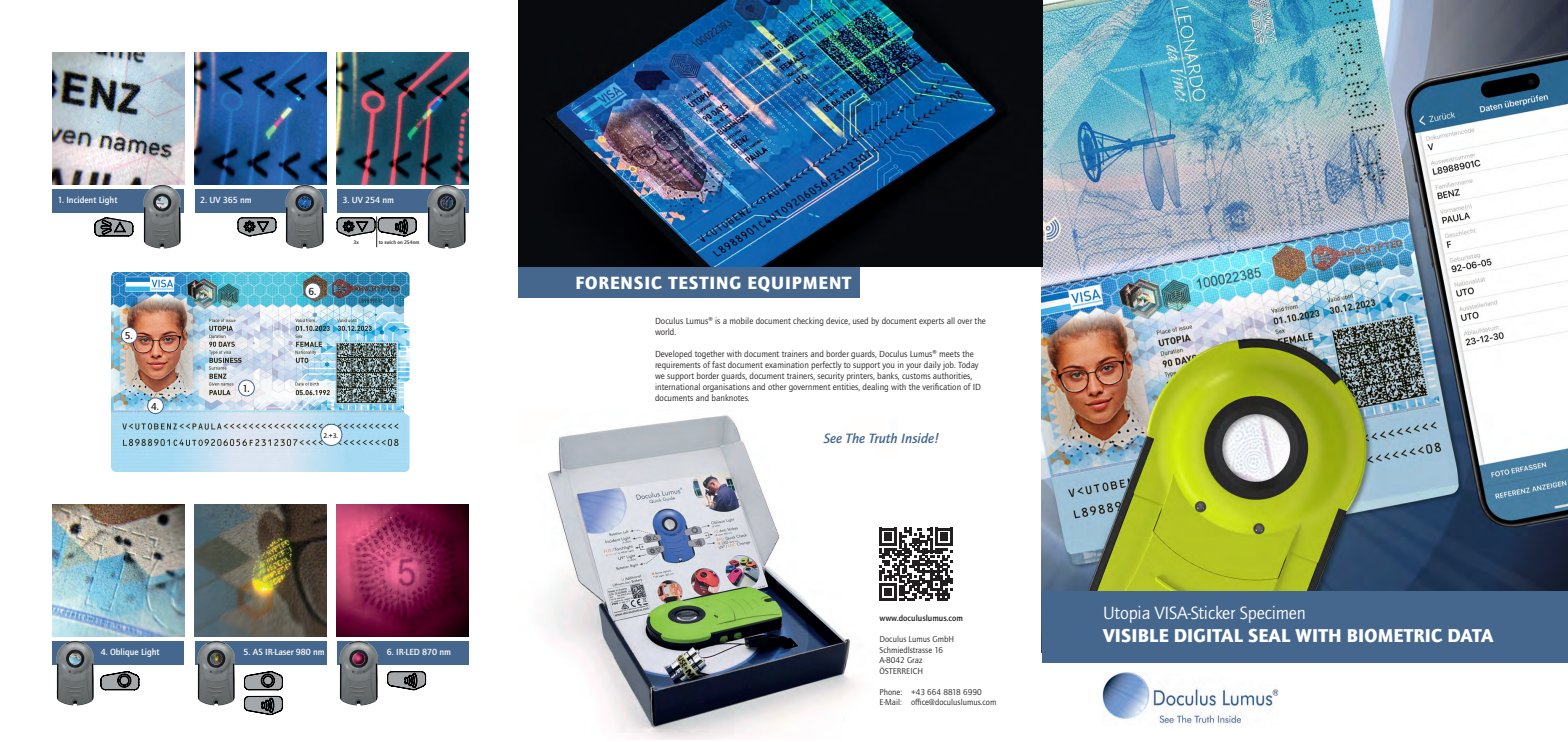
<style>
.page{position:relative;width:1568px;height:742px;background:#fff}
.page>*{position:absolute;margin:0;border:0;box-sizing:border-box;transform-origin:0 0}
.t1{font:900 19.25px "Quay Sans ITC Pro";letter-spacing:.01em;color:#fff}
.t2{font:18.38px "Quay Sans ITC Pro";letter-spacing:-.01em;color:#fff}
.t3{font:900 18.38px "Quay Sans ITC Pro";letter-spacing:.05em;color:#fff}
.t4{font:italic 500 14px "Quay Sans ITC Pro";color:#45678e}
.t5{font:500 10.5px "Quay Sans ITC Pro";color:#231f20}
.t6{font:9.19px/11px "Quay Sans ITC Pro";color:#231f20}
.t7{font:500 9.19px "Quay Sans ITC Pro";color:#fff}
.t8{font:8.75px/10.5px "Quay Sans ITC Pro";color:#231f20}
.t9{font:500 8.75px "Quay Sans ITC Pro";color:#231f20}
.t10{font:500 7px "Quay Sans ITC Pro";color:#231f20}
.t11{font:500 5.25px "Quay Sans ITC Pro";color:#231f20}
</style>
<div class="page">
<img style="left:1042px;top:0;width:526px;height:590px">
<img style="left:518px;top:0;width:524px;height:267px">
<div style="left:1042px;top:590px;width:526px;height:72px;background:#45678e"></div>
<div style="left:518px;top:267px;width:341px;height:30px;background:#45678e"></div>
<img style="left:548px;top:415px;width:349px;height:324px">
<img style="left:111px;top:273px;width:298px;height:198px">
<img style="left:52px;top:52px;width:132px;height:132px">
<div style="left:52px;top:189px;width:132px;height:24px;background:#45678e"></div>
<div style="left:52px;top:641px;width:132px;height:24px;background:#45678e"></div>
<img style="left:52px;top:504px;width:132px;height:132px">
<img style="left:194px;top:52px;width:132px;height:132px">
<div style="left:194px;top:189px;width:132px;height:24px;background:#45678e"></div>
<div style="left:194px;top:641px;width:132px;height:24px;background:#45678e"></div>
<img style="left:194px;top:504px;width:132px;height:132px">
<img style="left:337px;top:52px;width:132px;height:132px">
<div style="left:337px;top:189px;width:132px;height:24px;background:#45678e"></div>
<div style="left:337px;top:641px;width:132px;height:24px;background:#45678e"></div>
<img style="left:337px;top:504px;width:132px;height:132px">
<div style="left:239px;top:380px;width:15px;height:16px;background:#fff;border-radius:50%"></div>
<div style="left:238px;top:379px;width:17px;height:17px;border:1px solid #45678e;border-radius:50%"></div>
<div style="left:148px;top:398px;width:15px;height:15px;background:#fff;border-radius:50%"></div>
<div style="left:147px;top:397px;width:17px;height:17px;border:1px solid #45678e;border-radius:50%"></div>
<div style="left:305px;top:283px;width:16px;height:16px;background:#fff;border-radius:50%"></div>
<div style="left:305px;top:282px;width:16px;height:17px;border:1px solid #45678e;border-radius:50%"></div>
<div style="left:121px;top:327px;width:16px;height:16px;background:#fff;border-radius:50%"></div>
<div style="left:121px;top:327px;width:17px;height:17px;border:1px solid #45678e;border-radius:50%"></div>
<div style="left:321px;top:424px;width:21px;height:21px;background:#fff;border-radius:50%"></div>
<div style="left:320px;top:424px;width:22px;height:22px;border:1px solid #45678e;border-radius:50%"></div>
<svg style="left:387px;top:671px;width:39px;height:19px"></svg>
<svg style="left:244px;top:696px;width:39px;height:18px"></svg>
<svg style="left:94px;top:217px;width:39px;height:19px"></svg>
<svg style="left:237px;top:217px;width:39px;height:19px"></svg>
<svg style="left:337px;top:217px;width:80px;height:19px;background:#707274"></svg>
<svg style="left:244px;top:671px;width:39px;height:19px"></svg>
<svg style="left:100px;top:671px;width:39px;height:19px"></svg>
<svg style="left:879px;top:528px;width:73px;height:72px"></svg>
<img style="left:56px;top:640px;width:38px;height:66px">
<img style="left:197px;top:640px;width:38px;height:66px">
<img style="left:339px;top:640px;width:39px;height:66px">
<img style="left:142px;top:183px;width:40px;height:66px">
<img style="left:285px;top:183px;width:39px;height:66px">
<img style="left:427px;top:183px;width:39px;height:66px">
<hr style="left:376px;top:216px;width:1px;height:31px;background:#231f20">
<img style="left:1102px;top:672px;width:176px;height:52px">
<p class="t7" style="left:58px;top:194px;width:61px">1. Incident Light</p>
<p class="t7" style="left:200px;top:194px;width:53px">2. UV 365 nm</p>
<p class="t7" style="left:342px;top:194px;width:53px">3. UV 254 nm</p>
<p class="t11" style="left:353px;top:239px;width:7px">3x</p>
<p class="t11" style="left:379px;top:239px;width:42px">to swich on 254nm</p>
<p class="t5" style="left:125px;top:329px;width:9px">5.</p>
<p class="t5" style="left:151px;top:400px;width:9px">4.</p>
<p class="t5" style="left:242px;top:382px;width:9px">1.</p>
<p class="t5" style="left:308px;top:285px;width:9px">6.</p>
<p class="t10" style="left:324px;top:431px;width:16px">2.+3.</p>
<p class="t7" style="left:101px;top:646px;width:60px">4. Oblique Light</p>
<p class="t7" style="left:244px;top:646px;width:83px">5. AS IR-Laser 980 nm</p>
<p class="t7" style="left:387px;top:646px;width:66px">6. IR-LED 870 nm</p>
<h2 class="t3" style="left:575px;top:271px;width:277px">FORENSIC TESTING EQUIPMENT</h2>
<p class="t6" style="left:655px;top:315px;width:332px">Doculus Lumus® is a mobile document checking device, used by document experts all over the world.</p>
<p class="t6" style="left:655px;top:348px;width:327px">Developed together with document trainers and border guards, Doculus Lumus® meets the requirements of fast document examination perfectly to support you in your daily job. Today we support border guards, document trainers, security printers, banks, customs authorities, international organisations and other government entities, dealing with the verification of ID documents and banknotes.</p>
<h3 class="t4" style="left:824px;top:430px;width:117px">See The Truth Inside!</h3>
<p class="t9" style="left:879px;top:612px;width:85px">www.doculuslumus.com</p>
<p class="t8" style="left:879px;top:634px;width:76px">Doculus Lumus GmbH<br>Schmiedlstrasse 16<br>A-8042 Graz<br>ÖSTERREICH</p>
<p class="t8" style="left:879px;top:686px;width:118px">Phone: +43 664 8818 6990<br>E-Mail: office@doculuslumus.com</p>
<h2 class="t2" style="left:1103px;top:602px;width:204px">Utopia VISA-Sticker Specimen</h2>
<h1 class="t1" style="left:1103px;top:623px;width:392px">VISIBLE DIGITAL SEAL WITH BIOMETRIC DATA</h1>
</div>
